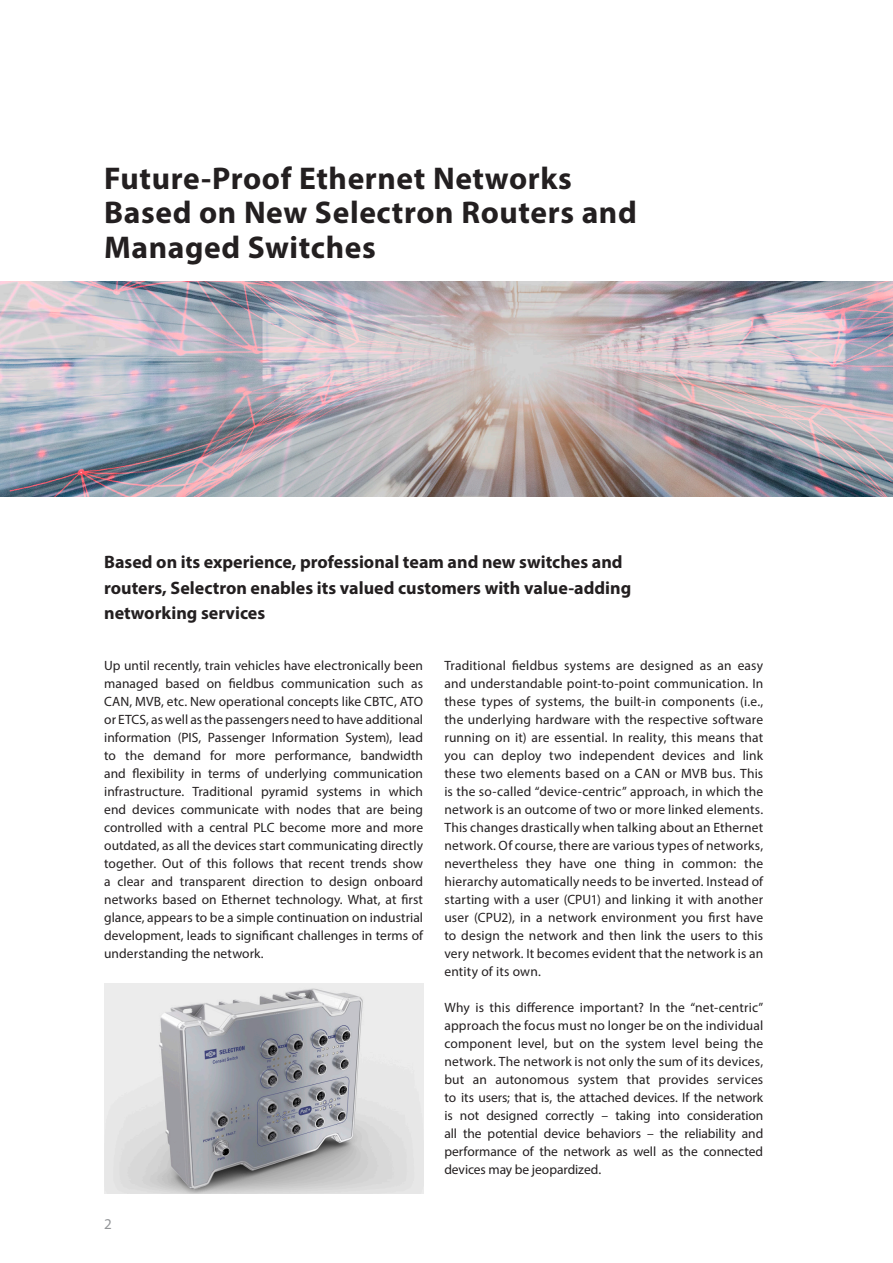
<style>
.page{position:relative;width:893px;height:1263px;background:#fff}
.page>*{position:absolute;margin:0;border:0;box-sizing:border-box;transform-origin:0 0}
.t1{font:700 31.5px/34.5px "Myriad Pro";letter-spacing:.02em;color:#231f20}
.t2{font:700 18px/25.5px "Myriad Pro";color:#231f20}
.t3{font:15px "Myriad Pro";color:#939598}
.t4{font:13.5px/18px "Myriad Pro";letter-spacing:.005em;color:#231f20;text-align:justify}
</style>
<div class="page">
<img style="left:0;top:282px;width:893px;height:214px">
<img style="left:104px;top:984px;width:319px;height:209px">
<h1 class="t1" style="left:104px;top:160px;width:534px">Future-Proof Ethernet Networks<br>Based on New Selectron Routers and<br>Managed Switches</h1>
<h2 class="t2" style="left:104px;top:549px;width:529px">Based on its experience, professional team and new switches and routers, Selectron enables its valued customers with value-adding networking services</h2>
<p class="t4" style="left:104px;top:656px;width:320px">Up until recently, train vehicles have electronically been managed based on fieldbus communication such as CAN, MVB, etc. New operational concepts like CBTC, ATO or ETCS, as well as the passengers need to have additional information (PIS, Passenger Information System), lead to the demand for more performance, bandwidth and flexibility in terms of underlying communication infrastructure. Traditional pyramid systems in which end devices communicate with nodes that are being controlled with a central PLC become more and more outdated, as all the devices start communicating directly together. Out of this follows that recent trends show a clear and transparent direction to design onboard networks based on Ethernet technology. What, at first glance, appears to be a simple continuation on industrial development, leads to significant challenges in terms of understanding the network.</p>
<p class="t4" style="left:444px;top:656px;width:320px">Traditional fieldbus systems are designed as an easy and understandable point-to-point communication. In these types of systems, the built-in components (i.e., the underlying hardware with the respective software running on it) are essential. In reality, this means that you can deploy two independent devices and link these two elements based on a CAN or MVB bus. This is the so-called “device-centric” approach, in which the network is an outcome of two or more linked elements.<br>This changes drastically when talking about an Ethernet network. Of course, there are various types of networks, nevertheless they have one thing in common: the hierarchy automatically needs to be inverted. Instead of starting with a user (CPU1) and linking it with another user (CPU2), in a network environment you first have to design the network and then link the users to this very network. It becomes evident that the network is an entity of its own.</p>
<p class="t4" style="left:444px;top:998px;width:320px">Why is this difference important? In the “net-centric” approach the focus must no longer be on the individual component level, but on the system level being the network. The network is not only the sum of its devices, but an autonomous system that provides services to its users; that is, the attached devices. If the network is not designed correctly – taking into consideration all the potential device behaviors – the reliability and performance of the network as well as the connected devices may be jeopardized.</p>
<p class="t3" style="left:104px;top:1215px;width:9px">2</p>
</div>
